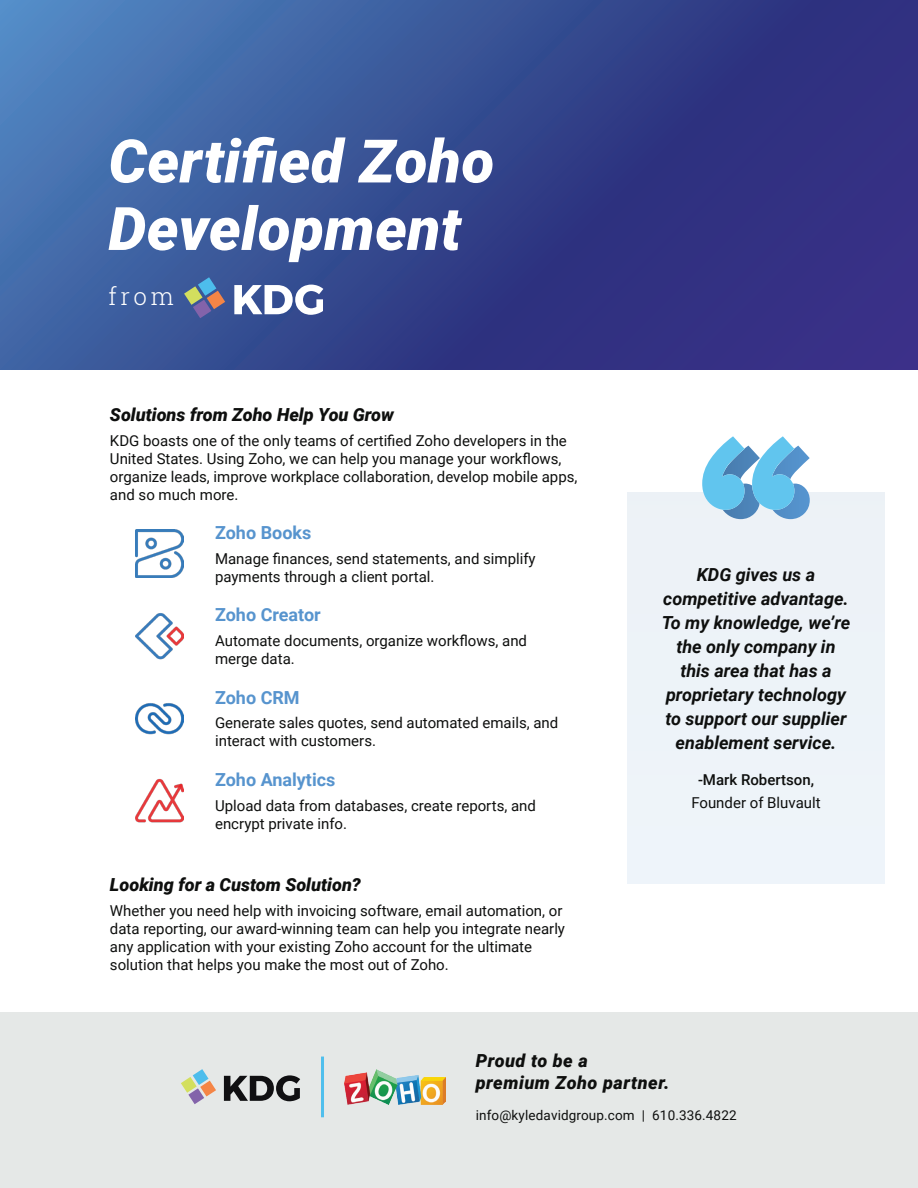
<style>
.page{position:relative;width:918px;height:1188px;background:#fff}
.page>*{position:absolute;margin:0;border:0;box-sizing:border-box;transform-origin:0 0}
.t1{font:italic 900 60px/67.5px "Roboto";letter-spacing:.005em;color:#fff}
.t2{font:300 24px "Roboto Slab";color:#fff}
.t3{font:italic 700 18px/24px "Roboto";color:#0e0f0e;text-align:center}
.t4{font:italic 900 18px "Roboto";color:#0e0f0e}
.t5{font:700 18px "Roboto";color:#5794ce}
.t6{font:italic 900 18px/21.6px "Roboto";letter-spacing:.03em;color:#0e0f0e}
.t7{font:15px/18px "Roboto";color:#0e0f0e}
.t8{font:13.5px "Roboto";letter-spacing:.01em;color:#0e0f0e}
.s1{font-weight:500}
</style>
<div class="page">
<img style="left:136px;top:530px;width:47px;height:48px">
<img style="left:136px;top:613px;width:47px;height:47px">
<img style="left:136px;top:703px;width:47px;height:32px">
<img style="left:136px;top:778px;width:47px;height:45px">
<div style="left:627px;top:492px;width:258px;height:391px;background:#edf3f8"></div>
<svg style="left:702px;top:436px;width:108px;height:83px"></svg>
<div style="left:0;top:1012px;width:918px;height:176px;background:#e5e8e7"></div>
<svg style="left:181px;top:1069px;width:35px;height:35px"></svg>
<svg style="left:224px;top:1075px;width:76px;height:26px"></svg>
<hr style="left:321px;top:1057px;width:3px;height:60px;background:#50bfed">
<img style="left:344px;top:1069px;width:101px;height:35px">
<svg style="left:0;top:0;width:918px;height:369px;background:#384a92"></svg>
<svg style="left:184px;top:277px;width:41px;height:41px;background:#677593"></svg>
<svg style="left:234px;top:285px;width:89px;height:30px"></svg>
<p class="t1" style="left:108px;top:125px;width:387px">Certified Zoho<br>Development</p>
<p class="t2" style="left:108px;top:280px;width:67px">from</p>
<p class="t4" style="left:110px;top:402px;width:285px">Solutions from Zoho Help You Grow</p>
<p class="t7" style="left:110px;top:431px;width:469px">KDG boasts one of the only teams of certified Zoho developers in the United States. Using Zoho, we can help you manage your workflows, organize leads, improve workplace collaboration, develop mobile apps, and so much more.</p>
<p class="t5" style="left:215px;top:520px;width:98px">Zoho Books</p>
<p class="t7" style="left:215px;top:549px;width:322px">Manage finances, send statements, and simplify payments through a client portal.</p>
<p class="t5" style="left:215px;top:602px;width:107px">Zoho Creator</p>
<p class="t7" style="left:215px;top:631px;width:314px">Automate documents, organize workflows, and merge data.</p>
<p class="t5" style="left:215px;top:685px;width:86px">Zoho CRM</p>
<p class="t7" style="left:215px;top:713px;width:345px">Generate sales quotes, send automated emails, and interact with customers.</p>
<p class="t5" style="left:215px;top:767px;width:122px">Zoho Analytics</p>
<p class="t7" style="left:215px;top:796px;width:322px">Upload data from databases, create reports, and encrypt private info.</p>
<p class="t4" style="left:110px;top:872px;width:252px">Looking for a Custom Solution?</p>
<p class="t7" style="left:110px;top:901px;width:457px">Whether you need help with invoicing software, email automation, or data reporting, our award-winning team can help you integrate nearly any application with your existing Zoho account for the ultimate solution that helps you make the most out of Zoho.</p>
<p class="t3" style="left:662px;top:562px;width:190px">KDG gives us a competitive advantage.<br>To my knowledge, we’re the only company in this area that has a proprietary technology to support our supplier enablement service.</p>
<p class="t7" style="left:691px;top:768px;width:131px;line-height:22.5px;text-align:center"><span class="s1">-Mark Robertson,<br></span>Founder of Bluvault</p>
<p class="t6" style="left:476px;top:1049px;width:195px">Proud to be a<br>premium Zoho partner.</p>
<p class="t8" style="left:476px;top:1106px;width:262px">info@kyledavidgroup.com | 610.336.4822</p>
</div>
